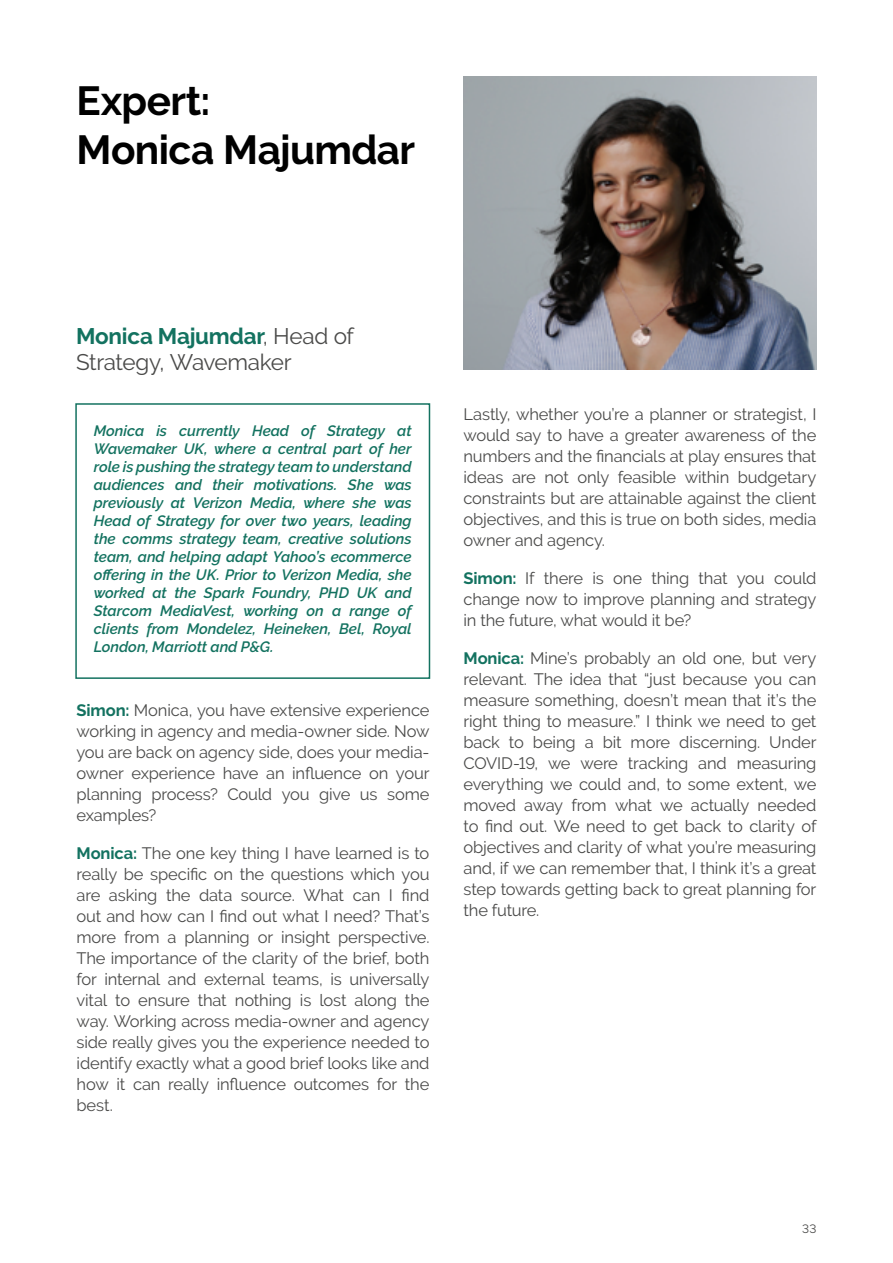
<style>
.page{position:relative;width:893px;height:1263px;background:#fff}
.page>*{position:absolute;margin:0;border:0;box-sizing:border-box;transform-origin:0 0}
.t1{font:700 40.5px/49.1px "Raleway";letter-spacing:-.015em;color:#000}
.t2{font:22.5px/25.5px "Raleway";letter-spacing:-.015em;color:#4a4a49}
.t3{font:16.5px/21px "Raleway";letter-spacing:-.01em;color:#4a4a49;text-align:justify}
.t4{font:italic 600 15px/18px "Raleway";letter-spacing:-.005em;color:#137260;text-align:justify}
.t5{font:12px "Raleway";color:#4a4a49}
.s1{font-weight:700;color:#137260}
</style>
<div class="page">
<img style="left:463px;top:77px;width:353px;height:293px">
<div style="left:75px;top:403px;width:355px;height:276px;border:2px solid #137260"></div>
<h1 class="t1" style="left:77px;top:76px;width:340px">Expert:<br>Monica Majumdar</h1>
<h2 class="t2" style="left:76px;top:324px;width:279px"><span class="s1">Monica Majumdar</span>, Head of<br>Strategy, Wavemaker</h2>
<p class="t4" style="left:94px;top:422px;width:319px">Monica is currently Head of Strategy at Wavemaker UK, where a central part of her role is pushing the strategy team to understand audiences and their motivations. She was previously at Verizon Media, where she was Head of Strategy for over two years, leading the comms strategy team, creative solutions team, and helping adapt Yahoo’s ecommerce offering in the UK. Prior to Verizon Media, she worked at the Spark Foundry, PHD UK and Starcom MediaVest, working on a range of clients from Mondelez, Heineken, Bel, Royal London, Marriott and P&amp;G.</p>
<p class="t3" style="left:77px;top:699px;width:354px"><span class="s1">Simon:</span> Monica, you have extensive experience working in agency and media-owner side. Now you are back on agency side, does your media&shy;owner experience have an influence on your planning process? Could you give us some examples?</p>
<p class="t3" style="left:77px;top:842px;width:354px"><span class="s1">Monica:</span> The one key thing I have learned is to really be specific on the questions which you are asking the data source. What can I find out and how can I find out what I need? That’s more from a planning or insight perspective.<br>The importance of the clarity of the brief, both for internal and external teams, is universally vital to ensure that nothing is lost along the way. Working across media-owner and agency side really gives you the experience needed to identify exactly what a good brief looks like and how it can really influence outcomes for the best.</p>
<p class="t3" style="left:463px;top:403px;width:354px">Lastly, whether you’re a planner or strategist, I would say to have a greater awareness of the numbers and the financials at play ensures that ideas are not only feasible within budgetary constraints but are attainable against the client objectives, and this is true on both sides, media owner and agency.</p>
<p class="t3" style="left:463px;top:567px;width:354px"><span class="s1">Simon:</span> If there is one thing that you could change now to improve planning and strategy in the future, what would it be?</p>
<p class="t3" style="left:463px;top:647px;width:354px"><span class="s1">Monica:</span> Mine’s probably an old one, but very relevant. The idea that “just because you can measure something, doesn’t mean that it’s the right thing to measure.” I think we need to get back to being a bit more discerning. Under COVID-19, we were tracking and measuring everything we could and, to some extent, we moved away from what we actually needed to find out. We need to get back to clarity of objectives and clarity of what you’re measuring and, if we can remember that, I think it’s a great step towards getting back to great planning for the future.</p>
<p class="t5" style="left:802px;top:1222px;width:16px">33</p>
</div>
